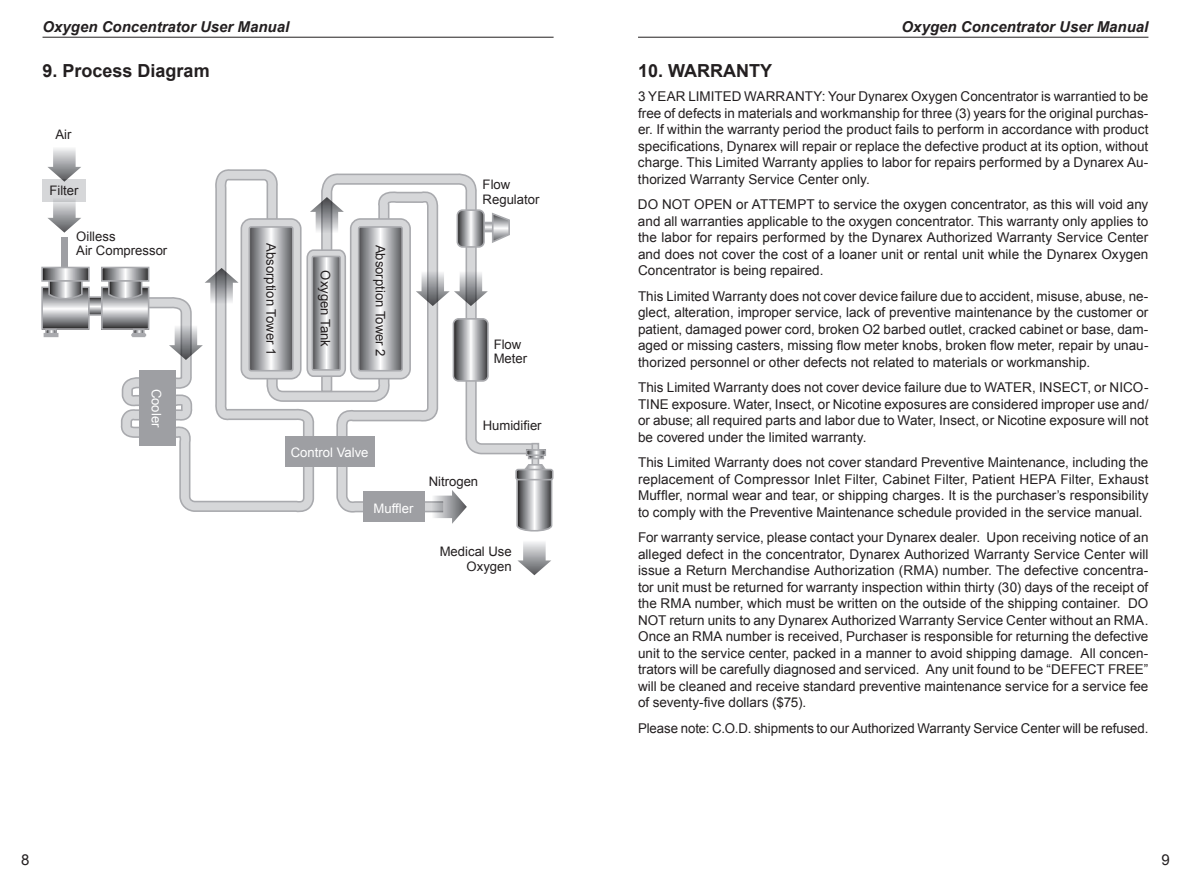
<style>
.page{position:relative;width:1191px;height:893px;background:#fff}
.page>*{position:absolute;margin:0;border:0;box-sizing:border-box;transform-origin:0 0}
.t1{font:700 18px "Arial";color:#231f20}
.t2{font:italic 700 15px "Arial";color:#231f20}
.t3{font:15px "Arial";color:#231f20}
.t4{font:13.5px/16.5px "Arial";color:#231f20;text-align:justify}
.t5{font:13.05px/14.5px "Arial";color:#231f20}
.t6{font:13.05px "Arial";color:#fff}
</style>
<div class="page">
<hr style="left:43px;top:37px;width:510px;height:1px;background:#231f20">
<hr style="left:638px;top:37px;width:510px;height:1px;background:#231f20">
<svg style="left:119px;top:169px;width:310px;height:345px"></svg>
<div style="left:42px;top:179px;width:44px;height:22px;background:#d6d7d9"></div>
<div style="left:61px;top:238px;width:7px;height:32px;background:#9e9fa3"></div>
<div style="left:139px;top:370px;width:36px;height:76px;background:#9e9fa3"></div>
<svg style="left:44px;top:270px;width:43px;height:9px"></svg>
<div style="left:41px;top:267px;width:49px;height:15px;border:2px solid #a9aaae"></div>
<svg style="left:44px;top:289px;width:43px;height:38px"></svg>
<div style="left:41px;top:286px;width:49px;height:44px;border:2px solid #a9aaae"></div>
<svg style="left:91px;top:299px;width:9px;height:14px"></svg>
<div style="left:88px;top:296px;width:15px;height:20px;border:2px solid #a9aaae"></div>
<svg style="left:48px;top:279px;width:36px;height:25px"></svg>
<svg style="left:44px;top:329px;width:14px;height:4px"></svg>
<div style="left:44px;top:333px;width:14px;height:4px;border:2px solid #a9aaae"></div>
<svg style="left:104px;top:270px;width:42px;height:9px"></svg>
<div style="left:101px;top:267px;width:48px;height:15px;border:2px solid #a9aaae"></div>
<svg style="left:104px;top:289px;width:42px;height:38px"></svg>
<div style="left:101px;top:286px;width:48px;height:44px;border:2px solid #a9aaae"></div>
<svg style="left:107px;top:279px;width:37px;height:25px"></svg>
<svg style="left:132px;top:329px;width:13px;height:4px"></svg>
<div style="left:131px;top:333px;width:15px;height:4px;border:2px solid #a9aaae"></div>
<svg style="left:320px;top:173px;width:215px;height:282px"></svg>
<div style="left:363px;top:491px;width:61px;height:31px;background:#9e9fa3"></div>
<div style="left:285px;top:436px;width:89px;height:31px;background:#9e9fa3"></div>
<svg style="left:48px;top:148px;width:33px;height:34px"></svg>
<svg style="left:429px;top:490px;width:38px;height:34px"></svg>
<svg style="left:47px;top:199px;width:34px;height:34px"></svg>
<svg style="left:169px;top:197px;width:342px;height:184px"></svg>
<div style="left:532px;top:444px;width:6px;height:21px;background:#d6d7d9"></div>
<div style="left:531px;top:443px;width:8px;height:23px;border:2px solid #a9aaae"></div>
<svg style="left:516px;top:463px;width:37px;height:112px"></svg>
<div style="left:515px;top:469px;width:38px;height:11px;border:2px solid #a9aaae;border-radius:2px"></div>
<div style="left:528px;top:452px;width:16px;height:7px;border:2px solid #a9aaae"></div>
<svg style="left:529px;top:452px;width:14px;height:1px"></svg>
<div style="left:526px;top:449px;width:20px;height:7px;border:2px solid #a9aaae"></div>
<p class="t2" style="left:43px;top:17px;width:248px">Oxygen Concentrator User Manual</p>
<p class="t2" style="left:901px;top:17px;width:248px">Oxygen Concentrator User Manual</p>
<h1 class="t1" style="left:43px;top:59px;width:169px">9. Process Diagram</h1>
<h1 class="t1" style="left:638px;top:59px;width:136px">10. WARRANTY</h1>
<p class="t5" style="left:56px;top:127px;width:18px">Air</p>
<p class="t5" style="left:49px;top:183px;width:31px">Filter</p>
<p class="t5" style="left:482px;top:178px;width:58px">Flow<br>Regulator</p>
<p class="t5" style="left:76px;top:229px;width:93px">Oilless<br>Air Compressor</p>
<p class="t6" style="left:165px;top:389px;width:40px;rotate:90deg">Cooler</p>
<p class="t5" style="left:278px;top:243px;width:113px;rotate:90deg">Absorption Tower 1</p>
<p class="t5" style="left:388px;top:245px;width:113px;rotate:90deg">Absorption Tower 2</p>
<p class="t5" style="left:332px;top:270px;width:78px;rotate:90deg">Oxygen Tank</p>
<p class="t5" style="left:494px;top:337px;width:35px">Flow<br>Meter</p>
<p class="t6" style="left:291px;top:444px;width:79px">Control Valve</p>
<p class="t6" style="left:373px;top:499px;width:41px">Muffler</p>
<p class="t5" style="left:483px;top:418px;width:60px">Humidifier</p>
<p class="t5" style="left:429px;top:475px;width:51px">Nitrogen</p>
<p class="t5" style="left:440px;top:544px;width:74px;text-align:right">Medical Use<br>Oxygen</p>
<p class="t4" style="left:638px;top:88px;width:512px">3 YEAR LIMITED WARRANTY: Your Dynarex Oxygen Concentrator is warrantied to be free of defects in materials and workmanship for three (3) years for the original purchas&shy;er. If within the warranty period the product fails to perform in accordance with product specifications, Dynarex will repair or replace the defective product at its option, without charge. This Limited Warranty applies to labor for repairs performed by a Dynarex Au&shy;thorized Warranty Service Center only.</p>
<p class="t4" style="left:638px;top:196px;width:512px">DO NOT OPEN or ATTEMPT to service the oxygen concentrator, as this will void any and all warranties applicable to the oxygen concentrator. This warranty only applies to the labor for repairs performed by the Dynarex Authorized Warranty Service Center and does not cover the cost of a loaner unit or rental unit while the Dynarex Oxygen Concentrator is being repaired.</p>
<p class="t4" style="left:638px;top:288px;width:512px">This Limited Warranty does not cover device failure due to accident, misuse, abuse, ne&shy;glect, alteration, improper service, lack of preventive maintenance by the customer or patient, damaged power cord, broken O2 barbed outlet, cracked cabinet or base, dam&shy;aged or missing casters, missing flow meter knobs, broken flow meter, repair by unau&shy;thorized personnel or other defects not related to materials or workmanship.</p>
<p class="t4" style="left:638px;top:379px;width:512px">This Limited Warranty does not cover device failure due to WATER, INSECT, or NICO-TINE exposure. Water, Insect, or Nicotine exposures are considered improper use and/ or abuse; all required parts and labor due to Water, Insect, or Nicotine exposure will not be covered under the limited warranty.</p>
<p class="t4" style="left:638px;top:454px;width:512px">This Limited Warranty does not cover standard Preventive Maintenance, including the replacement of Compressor Inlet Filter, Cabinet Filter, Patient HEPA Filter, Exhaust Muffler, normal wear and tear, or shipping charges. It is the purchaser’s responsibility to comply with the Preventive Maintenance schedule provided in the service manual.</p>
<p class="t4" style="left:638px;top:529px;width:512px">For warranty service, please contact your Dynarex dealer. Upon receiving notice of an alleged defect in the concentrator, Dynarex Authorized Warranty Service Center will issue a Return Merchandise Authorization (RMA) number. The defective concentra&shy;tor unit must be returned for warranty inspection within thirty (30) days of the receipt of the RMA number, which must be written on the outside of the shipping container. DO NOT return units to any Dynarex Authorized Warranty Service Center without an RMA.<br>Once an RMA number is received, Purchaser is responsible for returning the defective unit to the service center, packed in a manner to avoid shipping damage. All concen&shy;trators will be carefully diagnosed and serviced. Any unit found to be “DEFECT FREE” will be cleaned and receive standard preventive maintenance service for a service fee of seventy-five dollars ($75).</p>
<p class="t4" style="left:638px;top:720px;width:512px">Please note: C.O.D. shipments to our Authorized Warranty Service Center will be refused.</p>
<p class="t3" style="left:21px;top:849px;width:10px">8</p>
<p class="t3" style="left:1161px;top:849px;width:10px">9</p>
</div>
